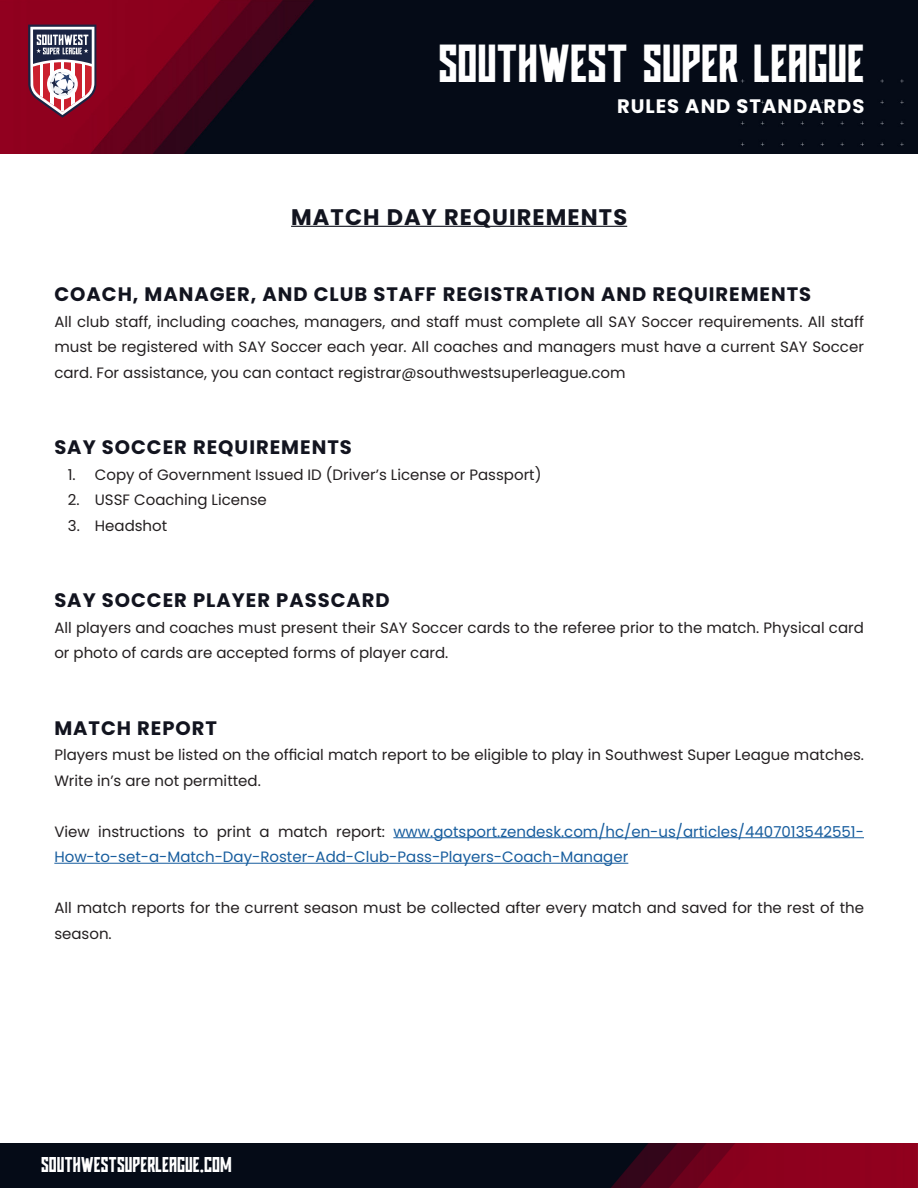
<style>
.page{position:relative;width:918px;height:1188px;background:#fff}
.page>*{position:absolute;margin:0;border:0;box-sizing:border-box;transform-origin:0 0}
.t1{font:37.35px "Sporten";color:#fff}
.t2{font:700 22.5px "Poppins";letter-spacing:.05em;color:#12141f}
.t3{font:700 19.5px "Poppins";letter-spacing:.05em;color:#12141f}
.t4{font:700 19.5px "Poppins";letter-spacing:.05em;color:#fff}
.t5{font:15px/25.5px "Poppins";color:#231f20}
.t6{font:15px/25.5px "Poppins";color:#175d9e}
.t7{font:15px "Sporten";color:#fff}
.s1{color:#231f20}
</style>
<div class="page">
<img style="left:0;top:0;width:918px;height:153px">
<svg style="left:28px;top:25px;width:68px;height:93px"></svg>
<img style="left:0;top:1143px;width:918px;height:45px">
<hr style="left:291px;top:226px;width:336px;height:1px;background:#12141f">
<hr style="left:393px;top:837px;width:471px;height:1px;background:#175d9e">
<hr style="left:54px;top:863px;width:574px;height:1px;background:#175d9e">
<p class="t1" style="left:438px;top:34px;width:428px">SOUTHWEST SUPER LEAGUE</p>
<p class="t4" style="left:617px;top:95px;width:249px">RULES AND STANDARDS</p>
<p class="t2" style="left:291px;top:204px;width:338px">MATCH DAY REQUIREMENTS</p>
<p class="t3" style="left:54px;top:283px;width:758px">COACH, MANAGER, AND CLUB STAFF REGISTRATION AND REQUIREMENTS</p>
<p class="t5" style="left:54px;top:309px;width:811px;text-align:justify">All club staff, including coaches, managers, and staff must complete all SAY Soccer requirements. All staff must be registered with SAY Soccer each year. All coaches and managers must have a current SAY Soccer card. For assistance, you can contact registrar@southwestsuperleague.com</p>
<p class="t3" style="left:54px;top:436px;width:299px">SAY SOCCER REQUIREMENTS</p>
<p class="t5" style="left:68px;top:462px;width:475px">1. Copy of Government Issued ID (Driver’s License or Passport)</p>
<p class="t5" style="left:68px;top:487px;width:201px">2. USSF Coaching License</p>
<p class="t5" style="left:68px;top:513px;width:101px">3. Headshot</p>
<p class="t3" style="left:54px;top:589px;width:337px">SAY SOCCER PLAYER PASSCARD</p>
<p class="t5" style="left:54px;top:615px;width:811px">All players and coaches must present their SAY Soccer cards to the referee prior to the match. Physical card or photo of cards are accepted forms of player card.</p>
<p class="t3" style="left:54px;top:716px;width:164px">MATCH REPORT</p>
<p class="t5" style="left:54px;top:742px;width:811px">Players must be listed on the official match report to be eligible to play in Southwest Super League matches.<br>Write in’s are not permitted.</p>
<p class="t6" style="left:54px;top:819px;width:811px"><span class="s1">View instructions to print a match report:</span> www.gotsport.zendesk.com/hc/en-us/articles/4407013542551-<br>How-to-set-a-Match-Day-Roster-Add-Club-Pass-Players-Coach-Manager</p>
<p class="t5" style="left:54px;top:895px;width:811px">All match reports for the current season must be collected after every match and saved for the rest of the season.</p>
<p class="t7" style="left:41px;top:1153px;width:192px">SOUTHWESTSUPERLEAGUE.COM</p>
</div>
